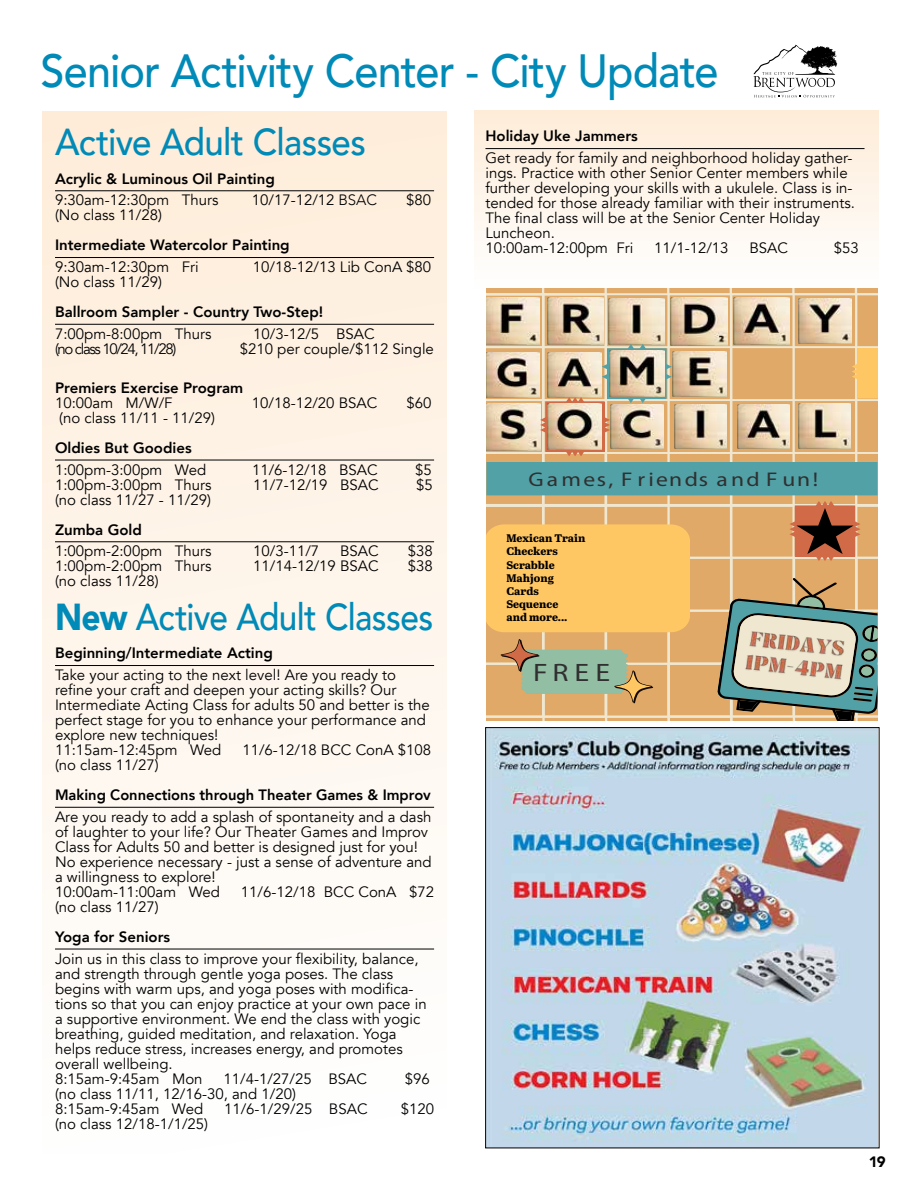
<style>
.page{position:relative;width:918px;height:1188px;background:#fff}
.page>*{position:absolute;margin:0;border:0;box-sizing:border-box;transform-origin:0 0}
.t1{font:500 46.5px "Avenir";letter-spacing:-.02em;color:#008ab7;scale:.93 1}
.t2{font:500 37.5px "Avenir";letter-spacing:-.02em;color:#008ab7;scale:.89 1}
.t3{font:500 37.5px "Avenir";letter-spacing:-.02em;color:#008ab7;scale:.93 1}
.t4{font:800 25.35px "Martel";color:#303030;scale:1.18 1}
.t5{font:19.95px "Trocchi";letter-spacing:.11em;color:#303030;scale:1.18 1}
.t6{font:15px/15px "Avenir";color:#000}
.t7{font:800 15px "Avenir";color:#000}
.t8{font:15px "Avenir";letter-spacing:-.09em;color:#000}
.t9{font:900 15px "Avenir";color:#000}
.t10{font:700 10.95px/13.2px "Abril Titling Cnd";color:#000;scale:1.18 1}
.s1{font-weight:300}
.s2{font-weight:900}
</style>
<div class="page">
<div style="left:474px;top:111px;width:405px;height:178px;background:linear-gradient(to bottom,#fdecd8,#fefefe)"></div>
<svg style="left:753px;top:45px;width:84px;height:52px"></svg>
<div style="left:42px;top:112px;width:405px;height:1042px;background:linear-gradient(to bottom,#feecd9,#fdfefe)"></div>
<hr style="left:55px;top:190px;width:379px;height:1px;background:#000">
<hr style="left:55px;top:257px;width:379px;height:1px;background:#000">
<hr style="left:55px;top:324px;width:379px;height:1px;background:#000">
<hr style="left:55px;top:460px;width:379px;height:1px;background:#000">
<hr style="left:55px;top:541px;width:379px;height:1px;background:#000">
<hr style="left:55px;top:665px;width:379px;height:1px;background:#000">
<hr style="left:55px;top:807px;width:379px;height:1px;background:#000">
<hr style="left:55px;top:949px;width:379px;height:1px;background:#000">
<hr style="left:485px;top:148px;width:380px;height:1px;background:#000">
<img style="left:487px;top:729px;width:390px;height:417px">
<svg style="left:486px;top:289px;width:392px;height:432px;background:#c9b286"></svg>
<h1 class="t1" style="left:40px;top:31px;width:731px">Senior Activity Center - City Update</h1>
<h2 class="t3" style="left:55px;top:110px;width:336px">Active Adult Classes</h2>
<p class="t7" style="left:55px;top:167px;width:221px">Acrylic &amp; Luminous Oil Painting</p>
<p class="t6" style="left:55px;top:193px;width:165px">9:30am-12:30pm Thurs</p>
<p class="t6" style="left:252px;top:193px;width:127px">10/17-12/12 <span class="s1">BSAC</span></p>
<p class="t6" style="left:406px;top:193px;width:27px">$80</p>
<p class="t6" style="left:55px;top:208px;width:109px">(No class 11/28)</p>
<p class="t7" style="left:55px;top:234px;width:236px">Intermediate Watercolor Painting</p>
<p class="t6" style="left:55px;top:260px;width:145px">9:30am-12:30pm Fri</p>
<p class="t6" style="left:253px;top:260px;width:180px">10/18-12/13 Lib ConA $80</p>
<p class="t6" style="left:55px;top:275px;width:109px">(No class 11/29)</p>
<p class="t7" style="left:55px;top:300px;width:270px">Ballroom Sampler - Country Two-Step!</p>
<p class="t6" style="left:55px;top:327px;width:158px">7:00pm-8:00pm Thurs</p>
<p class="t6" style="left:253px;top:327px;width:123px">10/3-12/5 BSAC</p>
<p class="t8" style="left:55px;top:340px;width:123px">(no class 10/24, 11/28)</p>
<p class="t6" style="left:240px;top:342px;width:196px">$210 per couple/$112 Single</p>
<p class="t7" style="left:55px;top:376px;width:190px">Premiers Exercise Program</p>
<p class="t6" style="left:55px;top:396px;width:119px">10:00am M/W/F</p>
<p class="t6" style="left:252px;top:396px;width:127px">10/18-12/20 BSAC</p>
<p class="t6" style="left:407px;top:396px;width:27px">$60</p>
<p class="t6" style="left:59px;top:411px;width:157px">(no class 11/11 - 11/29)</p>
<p class="t7" style="left:55px;top:436px;width:138px">Oldies But Goodies</p>
<p class="t6" style="left:55px;top:462px;width:153px">1:00pm-3:00pm Wed</p>
<p class="t6" style="left:252px;top:462px;width:127px">11/6-12/18 BSAC</p>
<p class="t6" style="left:415px;top:462px;width:18px">$5</p>
<p class="t6" style="left:55px;top:477px;width:158px">1:00pm-3:00pm Thurs</p>
<p class="t6" style="left:253px;top:477px;width:127px">11/7-12/19 BSAC</p>
<p class="t6" style="left:416px;top:477px;width:18px">$5</p>
<p class="t6" style="left:55px;top:492px;width:157px">(no class 11/27 - 11/29)</p>
<p class="t7" style="left:55px;top:518px;width:88px">Zumba Gold</p>
<p class="t6" style="left:55px;top:544px;width:158px">1:00pm-2:00pm Thurs</p>
<p class="t6" style="left:253px;top:544px;width:68px">10/3-11/7</p>
<p class="t6" style="left:340px;top:544px;width:40px">BSAC</p>
<p class="t6" style="left:408px;top:544px;width:27px">$38</p>
<p class="t6" style="left:55px;top:559px;width:158px">1:00pm-2:00pm Thurs</p>
<p class="t6" style="left:253px;top:559px;width:127px">11/14-12/19 BSAC</p>
<p class="t6" style="left:408px;top:559px;width:27px">$38</p>
<p class="t6" style="left:55px;top:574px;width:105px">(no class 11/28)</p>
<h2 class="t2" style="left:55px;top:584px;width:427px"><span class="s2">New</span> Active Adult Classes</h2>
<p class="t7" style="left:55px;top:642px;width:219px">Beginning/Intermediate Acting</p>
<p class="t6" style="left:55px;top:668px;width:376px">Take your acting to the next level! Are you ready to refine your craft and deepen your acting skills? Our Intermediate Acting Class for adults 50 and better is the perfect stage for you to enhance your performance and explore new techniques!<br>11:15am-12:45pm Wed</p>
<p class="t7" style="left:485px;top:125px;width:154px">Holiday Uke Jammers</p>
<p class="t6" style="left:485px;top:151px;width:371px">Get ready for family and neighborhood holiday gather&shy;ings. Practice with other Senior Center members while further developing your skills with a ukulele. Class is in&shy;tended for those already familiar with their instruments.<br>The final class will be at the Senior Center Holiday Luncheon.<br>10:00am-12:00pm Fri</p>
<p class="t6" style="left:654px;top:241px;width:76px">11/1-12/13</p>
<p class="t6" style="left:749px;top:241px;width:40px">BSAC</p>
<p class="t6" style="left:834px;top:241px;width:27px">$53</p>
<h3 class="t5" style="left:528px;top:467px;width:247px">Games, Friends and Fun!</h3>
<p class="t10" style="left:506px;top:531px;width:69px">Mexican Train<br>Checkers<br>Scrabble<br>Mahjong<br>Cards<br>Sequence<br>and more...</p>
<h3 class="t4" style="left:533px;top:657px;width:67px">FREE</h3>
<p class="t6" style="left:242px;top:743px;width:190px">11/6-12/18 BCC ConA $108</p>
<p class="t6" style="left:55px;top:758px;width:105px">(no class 11/27)</p>
<p class="t7" style="left:55px;top:783px;width:377px">Making Connections through Theater Games &amp; Improv</p>
<p class="t6" style="left:55px;top:810px;width:378px">Are you ready to add a splash of spontaneity and a dash of laughter to your life? Our Theater Games and Improv Class for Adults 50 and better is designed just for you!<br>No experience necessary - just a sense of adventure and a willingness to explore!<br>10:00am-11:00am Wed</p>
<p class="t6" style="left:241px;top:885px;width:195px">11/6-12/18 BCC ConA $72</p>
<p class="t6" style="left:55px;top:900px;width:105px">(no class 11/27)</p>
<p class="t7" style="left:55px;top:925px;width:117px">Yoga for Seniors</p>
<p class="t6" style="left:55px;top:951px;width:373px">Join us in this class to improve your flexibility, balance, and strength through gentle yoga poses. The class begins with warm ups, and yoga poses with modifica&shy;tions so that you can enjoy practice at your own pace in a supportive environment. We end the class with yogic breathing, guided meditation, and relaxation. Yoga helps reduce stress, increases energy, and promotes overall wellbeing.<br>8:15am-9:45am Mon</p>
<p class="t6" style="left:223px;top:1071px;width:145px">11/4-1/27/25 BSAC</p>
<p class="t6" style="left:405px;top:1071px;width:27px">$96</p>
<p class="t6" style="left:55px;top:1086px;width:242px">(no class 11/11, 12/16-30, and 1/20)<br>8:15am-9:45am Wed</p>
<p class="t6" style="left:224px;top:1101px;width:145px">11/6-1/29/25 BSAC</p>
<p class="t6" style="left:401px;top:1101px;width:35px">$120</p>
<p class="t6" style="left:55px;top:1116px;width:155px">(no class 12/18-1/1/25)</p>
<p class="t9" style="left:869px;top:1149px;width:18px">19</p>
</div>
